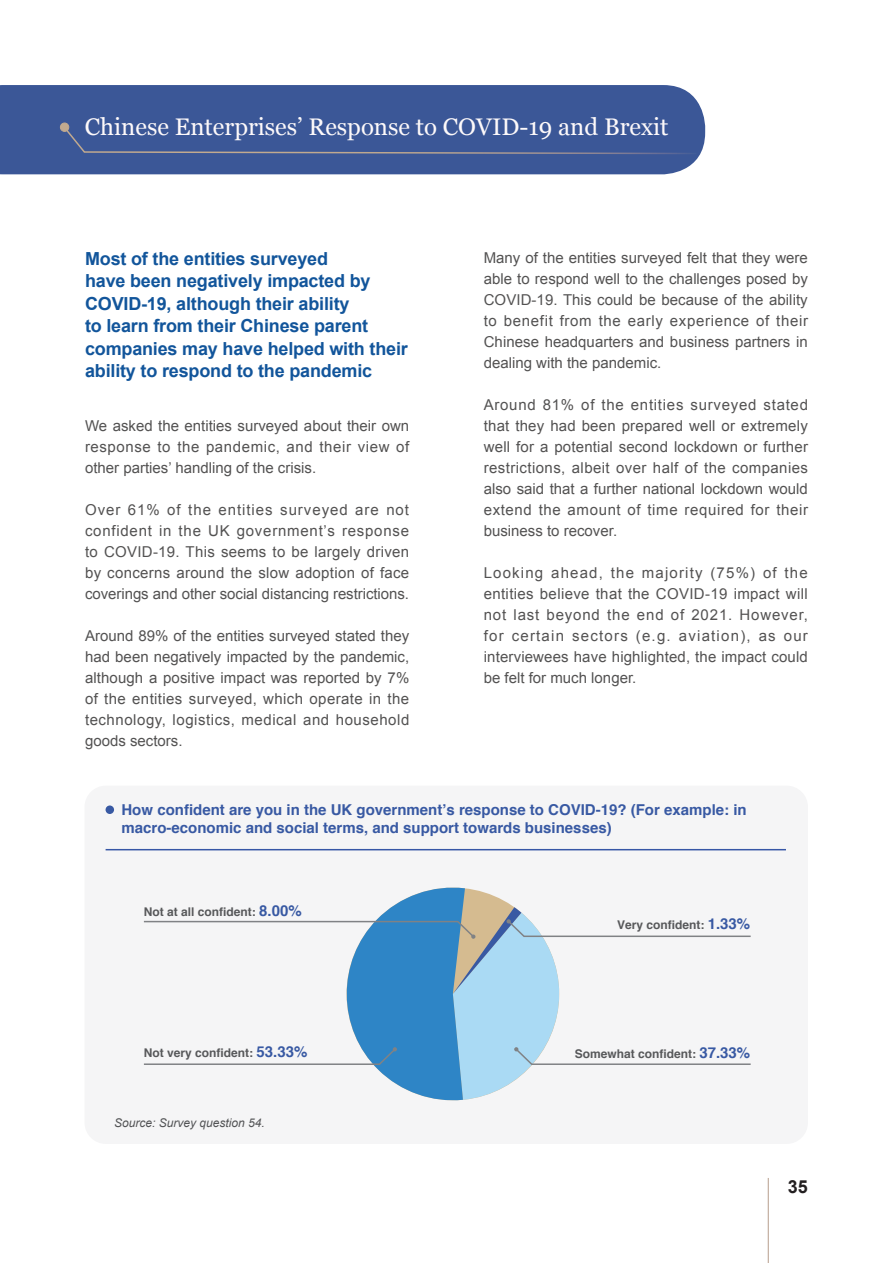
<style>
.page{position:relative;width:893px;height:1263px;background:#fff}
.page>*{position:absolute;margin:0;border:0;box-sizing:border-box;transform-origin:0 0}
.t1{font:24px "Georgia";color:#fdf9fa}
.t2{font:700 18px/22.5px "Arial";letter-spacing:-.01em;color:#12559b}
.t3{font:700 18px "Arial";color:#231f20}
.t4{font:15px/21px "Arial";color:#535252;text-align:justify}
.t5{font:700 15px/18px "Helvetica";color:#3859a3}
.t6{font:700 12px "Helvetica";color:#57585a}
.t7{font:italic 12px "Arial";color:#525355}
.s1{font-size:15px;color:#3859a3}
</style>
<div class="page">
<hr style="left:768px;top:1178px;width:1px;height:85px;background:#b69d8c">
<div style="left:0;top:85px;width:705px;height:89px;background:#3b5797"></div>
<div style="left:85px;top:786px;width:723px;height:358px;background:#f5f5f6;border-radius:21px"></div>
<svg style="left:60px;top:122px;width:638px;height:33px"></svg>
<hr style="left:106px;top:849px;width:680px;height:1px;background:#3757a6">
<div style="left:106px;top:805px;width:8px;height:9px;background:#3859a3;border-radius:50%"></div>
<svg style="left:143px;top:887px;width:608px;height:214px"></svg>
<h1 class="t1" style="left:85px;top:109px;width:585px">Chinese Enterprises’ Response to COVID-19 and Brexit</h1>
<p class="t2" style="left:85px;top:248px;width:324px">Most of the entities surveyed<br>have been negatively impacted by COVID-19, although their ability<br>to learn from their Chinese parent companies may have helped with their ability to respond to the pandemic</p>
<p class="t4" style="left:484px;top:247px;width:326px">Many of the entities surveyed felt that they were able to respond well to the challenges posed by COVID-19. This could be because of the ability to benefit from the early experience of their Chinese headquarters and business partners in dealing with the pandemic.</p>
<p class="t4" style="left:484px;top:394px;width:326px">Around 81% of the entities surveyed stated that they had been prepared well or extremely well for a potential second lockdown or further restrictions, albeit over half of the companies also said that a further national lockdown would extend the amount of time required for their business to recover.</p>
<p class="t4" style="left:484px;top:562px;width:326px">Looking ahead, the majority (75%) of the entities believe that the COVID-19 impact will not last beyond the end of 2021. However, for certain sectors (e.g. aviation), as our interviewees have highlighted, the impact could be felt for much longer.</p>
<p class="t4" style="left:85px;top:415px;width:326px">We asked the entities surveyed about their own response to the pandemic, and their view of other parties’ handling of the crisis.</p>
<p class="t4" style="left:85px;top:499px;width:326px">Over 61% of the entities surveyed are not confident in the UK government’s response to COVID-19. This seems to be largely driven by concerns around the slow adoption of face coverings and other social distancing restrictions.</p>
<p class="t4" style="left:85px;top:625px;width:326px">Around 89% of the entities surveyed stated they had been negatively impacted by the pandemic, although a positive impact was reported by 7% of the entities surveyed, which operate in the technology, logistics, medical and household goods sectors.</p>
<p class="t5" style="left:121px;top:801px;width:627px">How confident are you in the UK governmentʼs response to COVID-19? (For example: in macro-economic and social terms, and support towards businesses)</p>
<p class="t6" style="left:144px;top:902px;width:159px">Not at all confident: <span class="s1">8.00%</span></p>
<p class="t6" style="left:144px;top:1043px;width:165px">Not very confident: <span class="s1">53.33%</span></p>
<p class="t7" style="left:114px;top:1114px;width:152px">Source: Survey question 54.</p>
<p class="t6" style="left:617px;top:915px;width:135px">Very confident: <span class="s1">1.33%</span></p>
<p class="t6" style="left:575px;top:1044px;width:177px">Somewhat confident: <span class="s1">37.33%</span></p>
<p class="t3" style="left:788px;top:1175px;width:22px">35</p>
</div>
